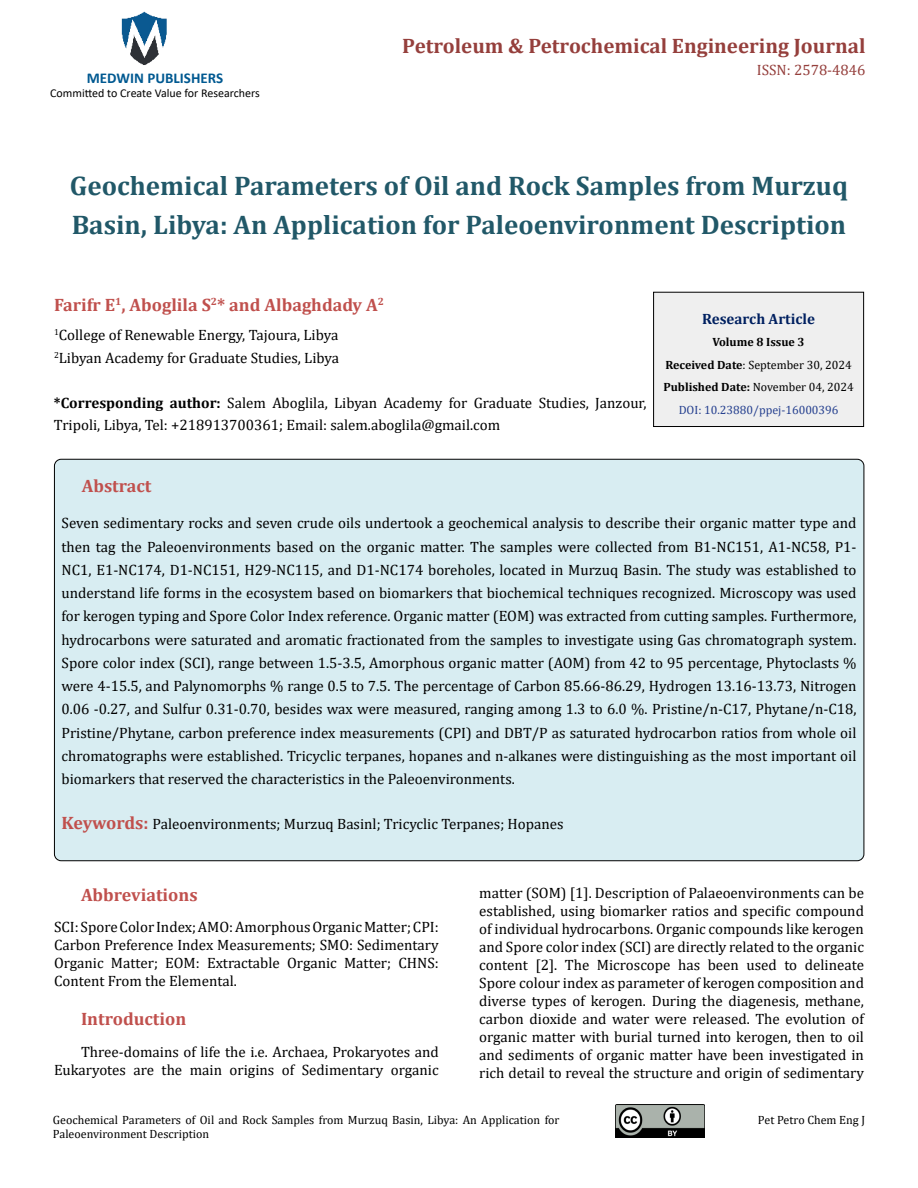
<style>
.page{position:relative;width:918px;height:1188px;background:#fff}
.page>*{position:absolute;margin:0;border:0;box-sizing:border-box;transform-origin:0 0}
.t1{font:700 27px/39px "Cambria";color:#215868}
.t2{font:700 21px "Cambria";color:#953f3c}
.t3{font:700 18px "Cambria";color:#c0504d}
.t4{font:15px/18px "Cambria";color:#000;text-align:justify}
.t5{font:700 15px "Calibri";color:#005991}
.t6{font:700 15px "Cambria";color:#002060}
.t7{font:15px "Cambria";color:#953f3c}
.t8{font:12px/14.4px "Cambria";color:#000}
.t9{font:700 12px/22.5px "Cambria";color:#000;text-align:center}
.t10{font:12px "Calibri";color:#000}
.s1{font-weight:700}
.s2{font-weight:400}
.s3{font-weight:400;color:#25408f}
.s4{font-weight:700;font-size:18px;color:#c0504d}
</style>
<div class="page">
<img style="left:121px;top:11px;width:46px;height:54px">
<img style="left:616px;top:1104px;width:88px;height:34px">
<div style="left:654px;top:292px;width:210px;height:135px;background:#efefef"></div>
<div style="left:653px;top:292px;width:211px;height:135px;border:1px solid #000"></div>
<div style="left:54px;top:459px;width:810px;height:402px;background:#d8edf2;border-radius:7px"></div>
<p class="t5" style="left:87px;top:67px;width:138px">MEDWIN PUBLISHERS</p>
<p class="t10" style="left:50px;top:85px;width:211px">Committed to Create Value for Researchers</p>
<h2 class="t2" style="left:402px;top:31px;width:465px">Petroleum &amp; Petrochemical Engineering Journal</h2>
<p class="t7" style="left:757px;top:62px;width:110px">ISSN: 2578-4846</p>
<h1 class="t1" style="left:70px;top:166px;width:780px">Geochemical Parameters of Oil and Rock Samples from Murzuq<br>Basin, Libya: An Application for Paleoenvironment Description</h1>
<p class="t3" style="left:54px;top:292px;width:332px">Farifr E<sup>1</sup>, Aboglila S<sup>2</sup>* and Albaghdady A<sup>2</sup></p>
<p class="t4" style="left:54px;top:324px;width:287px;line-height:22.5px"><sup>1</sup>College of Renewable Energy, Tajoura, Libya<br><sup>2</sup>Libyan Academy for Graduate Studies, Libya</p>
<p class="t4" style="left:54px;top:391px;width:594px;line-height:22.5px"><span class="s1">*Corresponding author:</span> Salem Aboglila, Libyan Academy for Graduate Studies, Janzour,<br>Tripoli, Libya, Tel: +218913700361; Email: salem.aboglila@gmail.com</p>
<p class="t6" style="left:702px;top:308px;width:114px">Research Article</p>
<p class="t9" style="left:663px;top:331px;width:192px">Volume 8 Issue 3<br>Received Date<span class="s2">: September 30, 2024<br></span>Published Date: <span class="s2">November 04, 2024<br></span><span class="s3">DOI: 10.23880/ppej-16000396</span></p>
<p class="t3" style="left:82px;top:473px;width:71px">Abstract</p>
<p class="t4" style="left:62px;top:511px;width:797px;line-height:23.2px">Seven sedimentary rocks and seven crude oils undertook a geochemical analysis to describe their organic matter type and then tag the Paleoenvironments based on the organic matter. The samples were collected from B1-NC151, A1-NC58, P1- NC1, E1-NC174, D1-NC151, H29-NC115, and D1-NC174 boreholes, located in Murzuq Basin. The study was established to understand life forms in the ecosystem based on biomarkers that biochemical techniques recognized. Microscopy was used for kerogen typing and Spore Color Index reference. Organic matter (EOM) was extracted from cutting samples. Furthermore, hydrocarbons were saturated and aromatic fractionated from the samples to investigate using Gas chromatograph system.<br>Spore color index (SCI), range between 1.5-3.5, Amorphous organic matter (AOM) from 42 to 95 percentage, Phytoclasts % were 4-15.5, and Palynomorphs % range 0.5 to 7.5. The percentage of Carbon 85.66-86.29, Hydrogen 13.16-13.73, Nitrogen 0.06 -0.27, and Sulfur 0.31-0.70, besides wax were measured, ranging among 1.3 to 6.0 %. Pristine/n-C17, Phytane/n-C18, Pristine/Phytane, carbon preference index measurements (CPI) and DBT/P as saturated hydrocarbon ratios from whole oil chromatographs were established. Tricyclic terpanes, hopanes and n-alkanes were distinguishing as the most important oil biomarkers that reserved the characteristics in the Paleoenvironments.</p>
<p class="t4" style="left:62px;top:815px;width:504px"><span class="s4">Keywords:</span> Paleoenvironments; Murzuq Basinl; Tricyclic Terpanes; Hopanes</p>
<p class="t3" style="left:81px;top:882px;width:118px">Abbreviations</p>
<p class="t4" style="left:54px;top:918px;width:386px">SCI: Spore Color Index; AMO: Amorphous Organic Matter; CPI:<br>Carbon Preference Index Measurements; SMO: Sedimentary Organic Matter; EOM: Extractable Organic Matter; CHNS:<br>Content From the Elemental.</p>
<p class="t3" style="left:81px;top:1006px;width:107px">Introduction</p>
<p class="t4" style="left:54px;top:1043px;width:386px;text-align:right">Three-domains of life the i.e. Archaea, Prokaryotes and<br>Eukaryotes are the main origins of Sedimentary organic</p>
<p class="t4" style="left:479px;top:884px;width:386px">matter (SOM) [1]. Description of Palaeoenvironments can be established, using biomarker ratios and specific compound of individual hydrocarbons. Organic compounds like kerogen and Spore color index (SCI) are directly related to the organic content [2]. The Microscope has been used to delineate Spore colour index as parameter of kerogen composition and diverse types of kerogen. During the diagenesis, methane, carbon dioxide and water were released. The evolution of organic matter with burial turned into kerogen, then to oil and sediments of organic matter have been investigated in rich detail to reveal the structure and origin of sedimentary</p>
<p class="t8" style="left:53px;top:1113px;width:508px">Geochemical Parameters of Oil and Rock Samples from Murzuq Basin, Libya: An Application for<br>Paleoenvironment Description</p>
<p class="t8" style="left:758px;top:1113px;width:109px">Pet Petro Chem Eng J</p>
</div>
